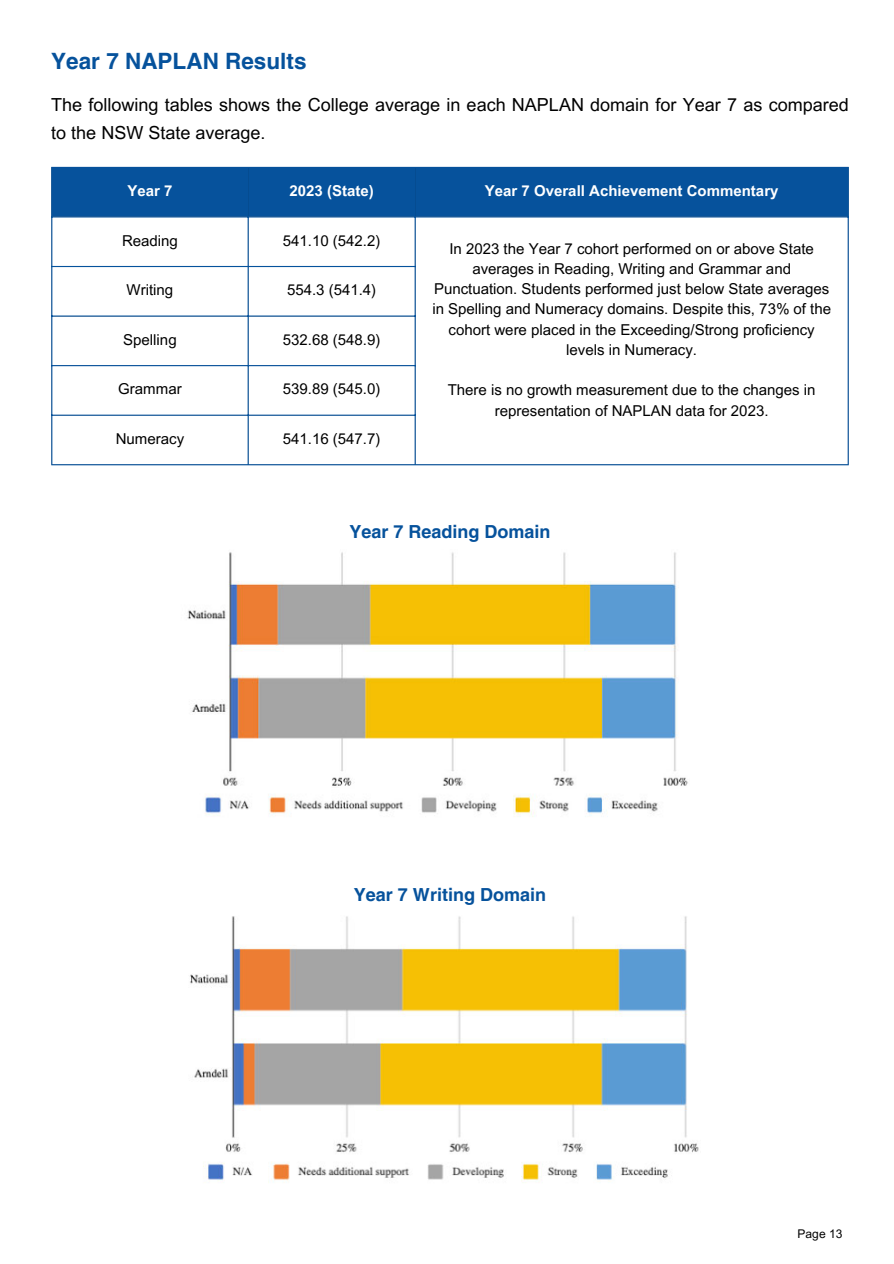
<style>
.page{position:relative;width:894px;height:1264px;background:#fff}
.page>*{position:absolute;margin:0;border:0;box-sizing:border-box;transform-origin:0 0}
.t1{font:700 22.5px "Helvetica LT Pro";color:#06529c}
.t2{font:18px/28.2px "Arial MT Pro";color:#000}
.t3{font:700 18px "Helvetica LT Pro";color:#06529c}
.t4{font:15px/20.2px "Arial MT Pro";color:#000;text-align:center}
.t5{font:700 15px "Arial MT Pro";color:#fff}
.t6{font:12px "Arial MT Pro";color:#000}
</style>
<div class="page">
<div style="left:52px;top:168px;width:795px;height:48px;background:#06529c"></div>
<svg style="left:52px;top:217px;width:795px;height:247px"></svg>
<hr style="left:51px;top:168px;width:1px;height:296px;background:#06529c">
<hr style="left:247px;top:168px;width:2px;height:296px;background:#06529c">
<hr style="left:414px;top:168px;width:1px;height:296px;background:#06529c">
<hr style="left:847px;top:168px;width:1px;height:296px;background:#06529c">
<hr style="left:51px;top:167px;width:797px;height:1px;background:#06529c">
<hr style="left:51px;top:216px;width:797px;height:1px;background:#06529c">
<hr style="left:51px;top:266px;width:364px;height:1px;background:#06529c">
<hr style="left:51px;top:315px;width:364px;height:1px;background:#06529c">
<hr style="left:51px;top:365px;width:364px;height:1px;background:#06529c">
<hr style="left:51px;top:414px;width:364px;height:2px;background:#06529c">
<hr style="left:51px;top:464px;width:797px;height:1px;background:#06529c">
<img style="left:187px;top:552px;width:501px;height:265px">
<img style="left:190px;top:916px;width:509px;height:267px">
<h2 class="t1" style="left:51px;top:53px;width:257px">Year 7 NAPLAN Results</h2>
<p class="t2" style="left:51px;top:93px;width:798px">The following tables shows the College average in each NAPLAN domain for Year 7 as compared to the NSW State average.</p>
<h1 class="t5" style="left:127px;top:185px;width:47px">Year 7</h1>
<h3 class="t5" style="left:289px;top:185px;width:86px">2023 (State)</h3>
<p class="t5" style="left:484px;top:185px;width:295px">Year 7 Overall Achievement Commentary</p>
<p class="t4" style="left:122px;top:232px;width:57px">Reading</p>
<p class="t4" style="left:283px;top:232px;width:99px">541.10 (542.2)</p>
<p class="t4" style="left:432px;top:240px;width:400px">In 2023 the Year 7 cohort performed on or above State averages in Reading, Writing and Grammar and Punctuation. Students performed just below State averages in Spelling and Numeracy domains. Despite this, 73% of the cohort were placed in the Exceeding/Strong proficiency levels in Numeracy.</p>
<p class="t4" style="left:447px;top:382px;width:369px">There is no growth measurement due to the changes in representation of NAPLAN data for 2023.</p>
<p class="t4" style="left:127px;top:282px;width:48px">Writing</p>
<p class="t4" style="left:287px;top:282px;width:91px">554.3 (541.4)</p>
<p class="t4" style="left:123px;top:331px;width:55px">Spelling</p>
<p class="t4" style="left:283px;top:331px;width:99px">532.68 (548.9)</p>
<p class="t4" style="left:118px;top:381px;width:65px">Grammar</p>
<p class="t4" style="left:283px;top:381px;width:99px">539.89 (545.0)</p>
<p class="t4" style="left:116px;top:430px;width:70px">Numeracy</p>
<p class="t4" style="left:283px;top:430px;width:99px">541.16 (547.7)</p>
<p class="t3" style="left:349px;top:525px;width:203px">Year 7 Reading Domain</p>
<h2 class="t3" style="left:354px;top:888px;width:194px">Year 7 Writing Domain</h2>
<p class="t6" style="left:797px;top:1229px;width:46px">Page 13</p>
</div>
